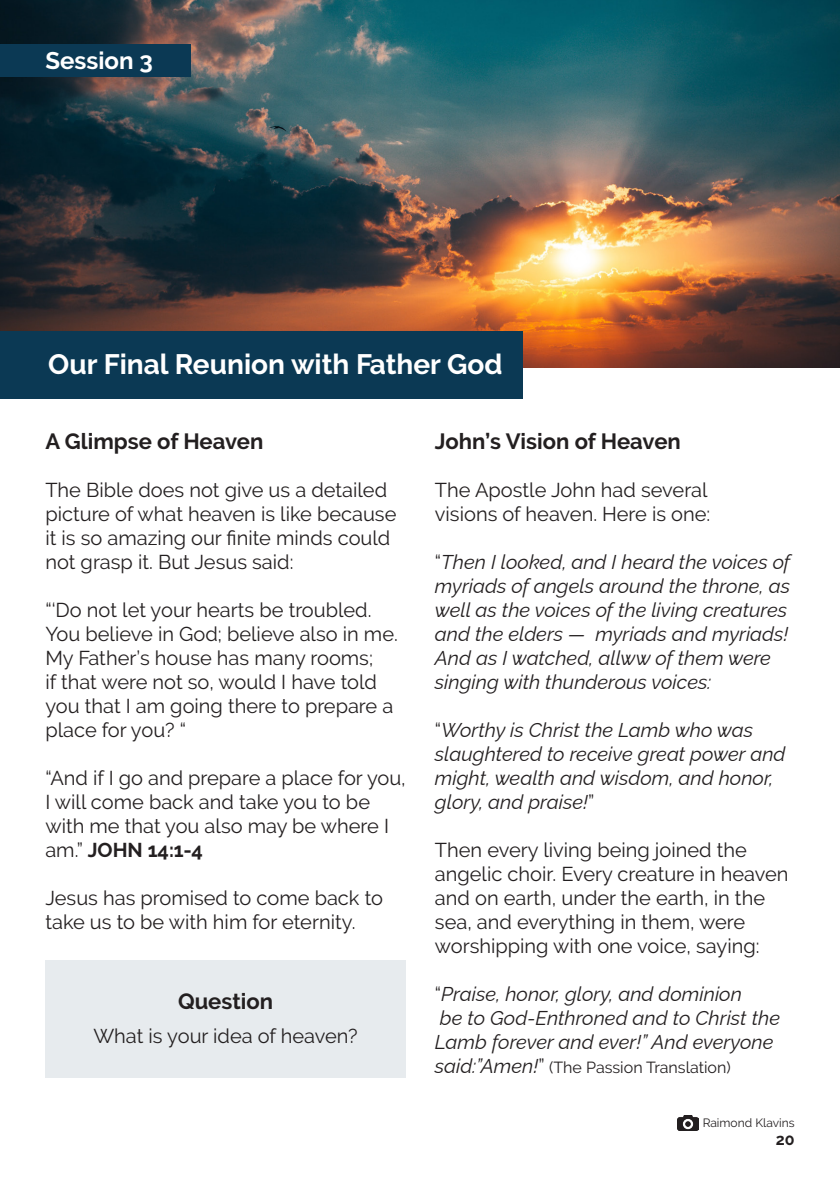
<style>
.page{position:relative;width:840px;height:1191px;background:#fff}
.page>*{position:absolute;margin:0;border:0;box-sizing:border-box;transform-origin:0 0}
.t1{font:700 28px "Raleway";color:#fff}
.t2{font:700 24px "Raleway";color:#fff}
.t3{font:700 22px "Raleway";color:#231f20}
.t4{font:20px/24px "Raleway";color:#231f20}
.t5{font:italic 100 20px/24px "Raleway";color:#231f20}
.t6{font:16px "Raleway";color:#231f20}
.t7{font:700 16px "Raleway";color:#231f20}
.t8{font:12px "Raleway";color:#231f20}
.s1{font-weight:700}
.s2{font-weight:400;font-style:normal}
.s3{font-weight:100;font-style:italic;font-size:20px}
.s4{font-size:20px}
</style>
<div class="page">
<div style="left:45px;top:960px;width:360px;height:117px;background:#e7ebee"></div>
<img style="left:0;top:0;width:839px;height:367px">
<div style="left:0;top:44px;width:190px;height:32px;background:#0b3954"></div>
<div style="left:0;top:331px;width:522px;height:67px;background:#0b3954"></div>
<img style="left:677px;top:1115px;width:21px;height:15px">
<p class="t2" style="left:45px;top:47px;width:109px">Session 3</p>
<p class="t2" style="left:139px;top:47px;width:13px">1</p>
<p class="t1" style="left:48px;top:348px;width:455px">Our Final Reunion with Father God</p>
<p class="t3" style="left:45px;top:428px;width:219px">A Glimpse of Heaven</p>
<p class="t4" style="left:45px;top:478px;width:352px">The Bible does not give us a detailed picture of what heaven is like because it is so amazing our finite minds could not grasp it. But Jesus said:</p>
<p class="t4" style="left:45px;top:598px;width:354px">“‘Do not let your hearts be troubled.<br>You believe in God; believe also in me.<br>My Father’s house has many rooms;<br>if that were not so, would I have told you that I am going there to prepare a place for you? “</p>
<p class="t4" style="left:45px;top:766px;width:362px">“And if I go and prepare a place for you,<br>I will come back and take you to be with me that you also may be where I am.” <span class="s1">JOHN 14:1-4</span></p>
<p class="t4" style="left:45px;top:886px;width:339px">Jesus has promised to come back to take us to be with him for eternity.</p>
<p class="t3" style="left:178px;top:989px;width:96px">Question</p>
<p class="t4" style="left:93px;top:1024px;width:266px">What is your idea of heaven?</p>
<p class="t3" style="left:434px;top:428px;width:247px">John’s Vision of Heaven</p>
<p class="t4" style="left:434px;top:478px;width:277px">The Apostle John had several visions of heaven. Here is one:</p>
<p class="t5" style="left:434px;top:547px;width:357px"><span class="s2">“</span>Then I looked, and I heard the voices of myriads of angels around the throne, as well as the voices of the living creatures and the elders — myriads and myriads!<br>And as I watched, allww of them were singing with thunderous voices:</p>
<p class="t5" style="left:434px;top:715px;width:352px"><span class="s2">“</span>Worthy is Christ the Lamb who was slaughtered to receive great power and might, wealth and wisdom, and honor, glory, and praise!<span class="s2">”</span></p>
<p class="t4" style="left:434px;top:838px;width:355px">Then every living being joined the angelic choir. Every creature in heaven and on earth, under the earth, in the sea, and everything in them, were</p>
<p class="t4" style="left:434px;top:934px;width:326px">worshipping with one voice, saying:</p>
<p class="t5" style="left:434px;top:979px;width:308px"><span class="s2">“</span>Praise, honor, glory, and dominion</p>
<p class="t5" style="left:434px;top:1003px;width:346px">be to God-Enthroned and to Christ the<br>Lamb forever and ever!” And everyone</p>
<p class="t6" style="left:434px;top:1058px;width:297px"><span class="s3">said:”Amen!</span><span class="s4">”</span> (The Passion Translation)</p>
<p class="t8" style="left:702px;top:1115px;width:93px">Raimond Klavins</p>
<p class="t7" style="left:775px;top:1130px;width:20px">20</p>
</div>
